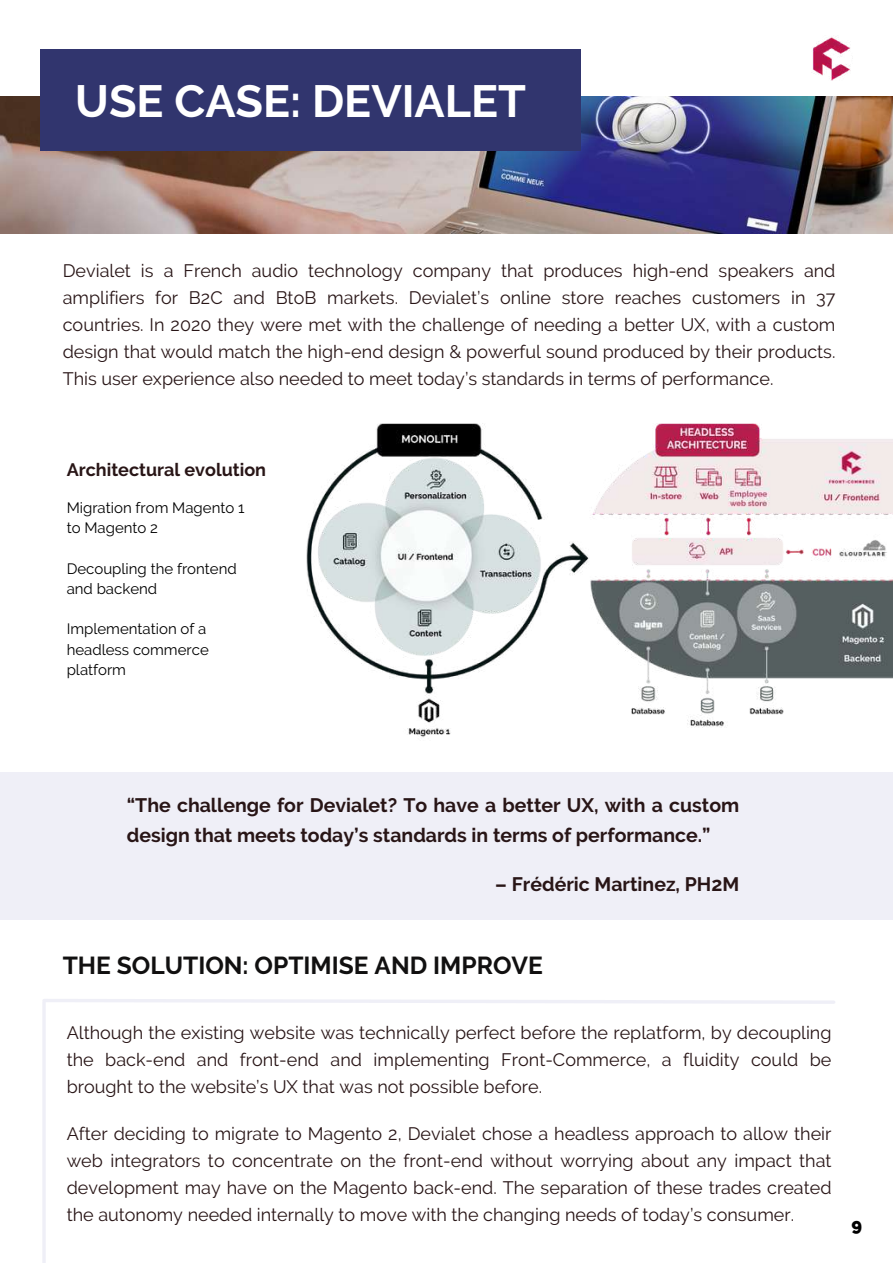
<style>
.page{position:relative;width:893px;height:1264px;background:#fff}
.page>*{position:absolute;margin:0;border:0;box-sizing:border-box;transform-origin:0 0}
.t1{font:700 45px "Raleway";color:#fff}
.t2{font:700 24.6px "Raleway";color:#111010}
.t3{font:700 19.5px/29.2px "Raleway";color:#281516}
.t4{font:18px/27px "Raleway";color:#281516;text-align:justify}
.t5{font:700 18px "Raleway";color:#281516}
.t6{font:800 18px "Raleway";color:#000}
.t7{font:15px/20.2px "Raleway";color:#000}
</style>
<div class="page">
<img style="left:306px;top:423px;width:586px;height:315px">
<svg style="left:43px;top:999px;width:792px;height:5px"></svg>
<img style="left:812px;top:37px;width:39px;height:44px">
<hr style="left:42px;top:1002px;width:4px;height:260px;background:#efeff7">
<img style="left:0;top:97px;width:892px;height:137px">
<div style="left:40px;top:49px;width:541px;height:101px;background:#31356e"></div>
<div style="left:0;top:772px;width:892px;height:147px;background:#efeff7"></div>
<h1 class="t1" style="left:75px;top:75px;width:452px">USE CASE: DEVIALET</h1>
<p class="t4" style="left:63px;top:257px;width:774px">Devialet is a French audio technology company that produces high-end speakers and amplifiers for B2C and BtoB markets. Devialet’s online store reaches customers in 37 countries. In 2020 they were met with the challenge of needing a better UX, with a custom design that would match the high-end design &amp; powerful sound produced by their products.<br>This user experience also needed to meet today’s standards in terms of performance.</p>
<p class="t5" style="left:67px;top:459px;width:201px">Architectural evolution</p>
<p class="t7" style="left:67px;top:497px;width:179px">Migration from Magento 1 to Magento 2</p>
<p class="t7" style="left:67px;top:558px;width:172px">Decoupling the frontend and backend</p>
<p class="t7" style="left:67px;top:619px;width:144px">Implementation of a headless commerce platform</p>
<p class="t3" style="left:127px;top:790px;width:614px">“The challenge for Devialet? To have a better UX, with a custom design that meets today’s standards in terms of performance.”</p>
<p class="t3" style="left:495px;top:869px;width:245px">– Frédéric Martinez, PH2M</p>
<h2 class="t2" style="left:63px;top:950px;width:481px">THE SOLUTION: OPTIMISE AND IMPROVE</h2>
<p class="t4" style="left:67px;top:1018px;width:766px">Although the existing website was technically perfect before the replatform, by decoupling the back-end and front-end and implementing Front-Commerce, a fluidity could be brought to the website’s UX that was not possible before.</p>
<p class="t4" style="left:67px;top:1120px;width:766px">After deciding to migrate to Magento 2, Devialet chose a headless approach to allow their web integrators to concentrate on the front-end without worrying about any impact that development may have on the Magento back-end. The separation of these trades created the autonomy needed internally to move with the changing needs of today’s consumer.</p>
<p class="t6" style="left:851px;top:1214px;width:12px">9</p>
</div>
